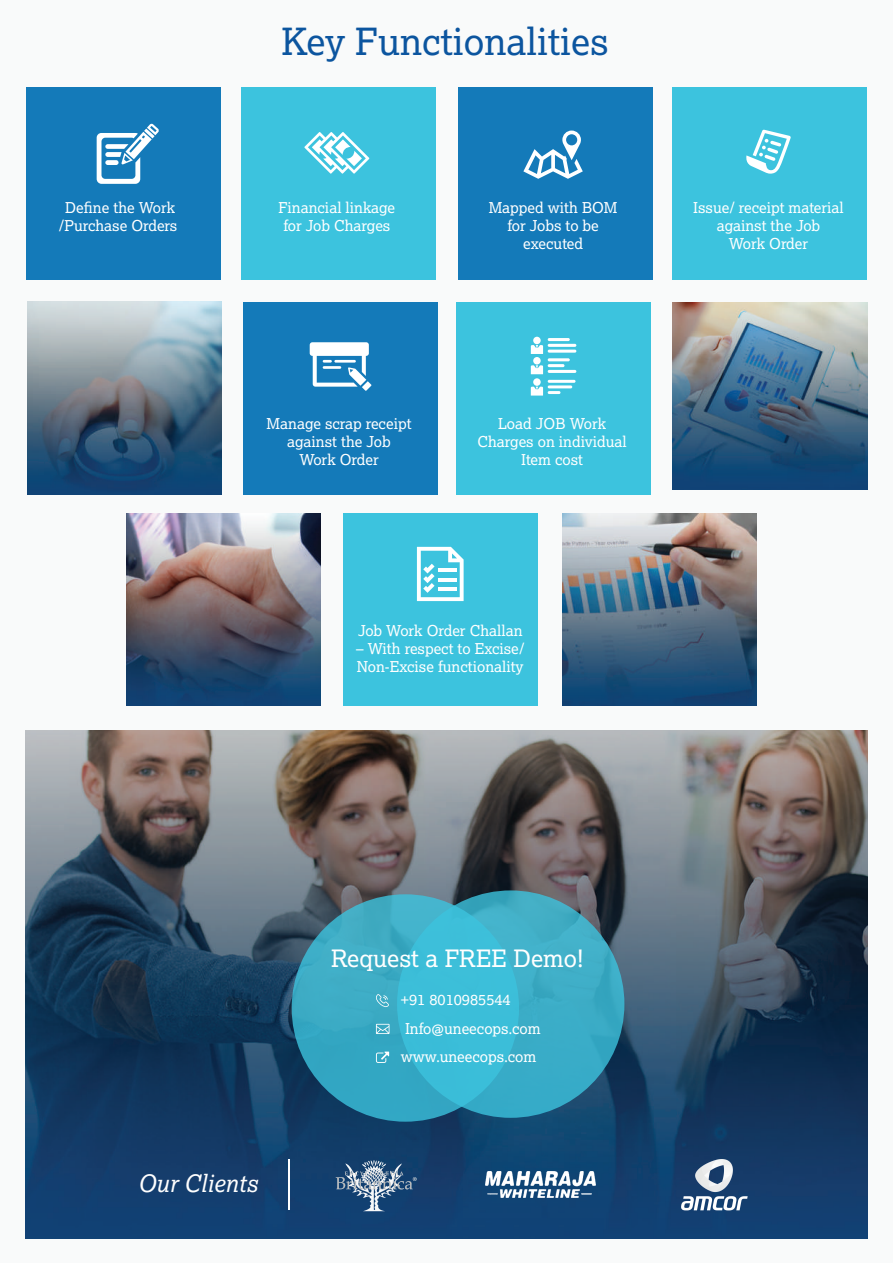
<style>
.page{position:relative;width:893px;height:1263px;background:#f9fafa}
.page>*{position:absolute;margin:0;border:0;box-sizing:border-box;transform-origin:0 0}
.t1{font:37.5px "Lexia";color:#0c559f}
.t2{font:24px "Lexia";color:#fff}
.t3{font:italic 24px "Lexia";color:#fff}
.t4{font:15px/18px "Lexia";color:#fff;text-align:center}
</style>
<div class="page">
<img style="left:26px;top:730px;width:841px;height:508px">
<div style="left:26px;top:87px;width:194px;height:193px;background:#147ab9"></div>
<div style="left:241px;top:87px;width:194px;height:193px;background:#3cc3de"></div>
<div style="left:458px;top:87px;width:195px;height:193px;background:#147ab9"></div>
<div style="left:672px;top:87px;width:195px;height:193px;background:#3cc3de"></div>
<div style="left:243px;top:302px;width:195px;height:192px;background:#147ab9"></div>
<div style="left:456px;top:302px;width:195px;height:192px;background:#3cc3de"></div>
<div style="left:343px;top:513px;width:195px;height:193px;background:#3cc3de"></div>
<div style="left:292px;top:894px;width:227px;height:228px;background:#3ba9c4;border-radius:50%"></div>
<div style="left:397px;top:890px;width:227px;height:228px;background:linear-gradient(to right,#3cc1dc,#3ba7c1);border-radius:50%"></div>
<svg style="left:376px;top:994px;width:13px;height:13px"></svg>
<svg style="left:376px;top:1024px;width:13px;height:10px"></svg>
<svg style="left:376px;top:1051px;width:13px;height:12px"></svg>
<svg style="left:97px;top:124px;width:62px;height:60px"></svg>
<svg style="left:304px;top:132px;width:65px;height:42px"></svg>
<svg style="left:523px;top:131px;width:60px;height:48px"></svg>
<svg style="left:746px;top:130px;width:45px;height:44px"></svg>
<svg style="left:310px;top:342px;width:61px;height:49px"></svg>
<hr style="left:548px;top:338px;width:22px;height:3px;background:#fff;border-radius:2px">
<hr style="left:548px;top:344px;width:28px;height:3px;background:#fff;border-radius:2px">
<hr style="left:548px;top:350px;width:28px;height:3px;background:#fff;border-radius:2px">
<hr style="left:548px;top:358px;width:22px;height:3px;background:#fff;border-radius:2px">
<hr style="left:548px;top:364px;width:16px;height:3px;background:#fff;border-radius:2px">
<hr style="left:548px;top:370px;width:28px;height:3px;background:#fff;border-radius:2px">
<hr style="left:548px;top:380px;width:28px;height:3px;background:#fff">
<hr style="left:548px;top:385px;width:24px;height:3px;background:#fff">
<svg style="left:531px;top:345px;width:12px;height:9px"></svg>
<div style="left:533px;top:337px;width:8px;height:7px;background:#fff;border-radius:50%"></div>
<svg style="left:531px;top:365px;width:12px;height:9px"></svg>
<div style="left:533px;top:357px;width:8px;height:7px;background:#fff;border-radius:50%"></div>
<svg style="left:531px;top:387px;width:29px;height:9px"></svg>
<div style="left:533px;top:378px;width:8px;height:8px;background:#fff;border-radius:50%"></div>
<svg style="left:417px;top:547px;width:47px;height:54px"></svg>
<hr style="left:438px;top:578px;width:18px;height:3px;background:#fff">
<hr style="left:438px;top:587px;width:18px;height:4px;background:#fff">
<img style="left:27px;top:302px;width:195px;height:192px">
<img style="left:673px;top:302px;width:195px;height:187px">
<img style="left:562px;top:513px;width:195px;height:193px">
<img style="left:126px;top:513px;width:195px;height:193px">
<img style="left:334px;top:1150px;width:85px;height:68px">
<img style="left:485px;top:1171px;width:110px;height:26px">
<img style="left:681px;top:1157px;width:68px;height:54px">
<hr style="left:288px;top:1159px;width:2px;height:50px;background:#fff">
<h1 class="t1" style="left:281px;top:18px;width:329px">Key Functionalities</h1>
<p class="t4" style="left:59px;top:198px;width:120px">Define the Work /Purchase Orders</p>
<p class="t4" style="left:279px;top:198px;width:118px">Financial linkage for Job Charges</p>
<p class="t4" style="left:489px;top:198px;width:130px">Mapped with BOM for Jobs to be executed</p>
<p class="t4" style="left:693px;top:198px;width:152px">Issue/ receipt material against the Job<br>Work Order</p>
<p class="t4" style="left:267px;top:414px;width:147px">Manage scrap receipt against the Job<br>Work Order</p>
<p class="t4" style="left:477px;top:414px;width:151px">Load JOB Work<br>Charges on individual<br>Item cost</p>
<p class="t4" style="left:358px;top:621px;width:166px">Job Work Order Challan</p>
<p class="t4" style="left:356px;top:639px;width:169px;text-align:left">– With respect to Excise/<br>Non-Excise functionality</p>
<h2 class="t2" style="left:331px;top:943px;width:254px">Request a FREE Demo!</h2>
<h2 class="t3" style="left:138px;top:1168px;width:121px">Our Clients</h2>
<p class="t4" style="left:401px;top:985px;width:141px;line-height:28.3px;text-align:left">+91 8010985544<br>Info@uneecops.com www.uneecops.com</p>
</div>
